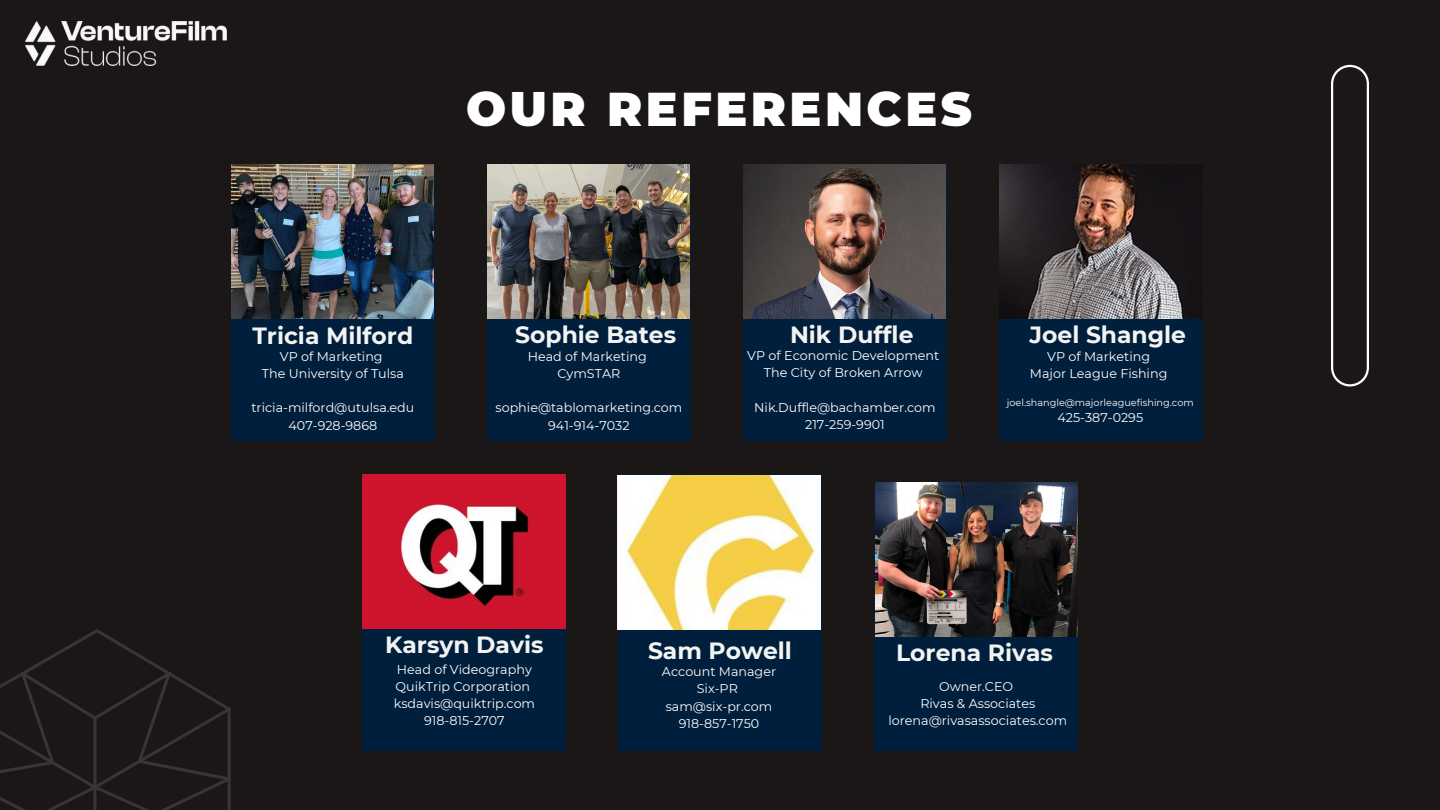
<style>
.page{position:relative;width:1440px;height:810px;background:#1c1717}
.page>*{position:absolute;margin:0;border:0;box-sizing:border-box;transform-origin:0 0}
.t1{font:900 47.3px "Montserrat";letter-spacing:.075em;color:#fff}
.t2{font:700 23.4px "Montserrat";color:#f3f4f1}
.t3{font:12.7px/17.2px "Montserrat";color:#fff;text-align:center}
.t4{font:9.7px "Montserrat";color:#fff}
</style>
<div class="page">
<div style="left:231px;top:165px;width:204px;height:276px;background:#001f3d"></div>
<img style="left:231px;top:165px;width:203px;height:153px">
<div style="left:487px;top:165px;width:204px;height:276px;background:#001f3d"></div>
<img style="left:487px;top:165px;width:203px;height:153px">
<div style="left:743px;top:165px;width:204px;height:276px;background:#001f3d"></div>
<img style="left:743px;top:165px;width:203px;height:153px">
<div style="left:999px;top:165px;width:204px;height:276px;background:#001f3d"></div>
<img style="left:1000px;top:165px;width:202px;height:153px">
<div style="left:362px;top:474px;width:204px;height:276px;background:#001f3d"></div>
<img style="left:363px;top:474px;width:202px;height:154px">
<div style="left:618px;top:474px;width:204px;height:276px;background:#001f3d"></div>
<img style="left:618px;top:476px;width:202px;height:153px">
<div style="left:874px;top:487px;width:204px;height:263px;background:#001f3d"></div>
<img style="left:875px;top:483px;width:203px;height:153px">
<img style="left:25px;top:22px;width:201px;height:43px">
<svg style="left:0;top:629px;width:231px;height:181px"></svg>
<svg style="left:1331px;top:65px;width:38px;height:322px"></svg>
<h1 class="t1" style="left:466px;top:80px;width:507px">OUR REFERENCES</h1>
<h2 class="t2" style="left:253px;top:321px;width:162px">Tricia Milford</h2>
<h3 class="t3" style="left:262px;top:347px;width:144px">VP of Marketing<br>The University of Tulsa</h3>
<h3 class="t3" style="left:251px;top:399px;width:164px">tricia-milford@utulsa.edu<br>407-928-9868</h3>
<p class="t2" style="left:515px;top:321px;width:162px">Sophie Bates</p>
<p class="t2" style="left:790px;top:321px;width:125px">Nik Duffle</p>
<h2 class="t2" style="left:1030px;top:321px;width:158px">Joel Shangle</h2>
<h3 class="t3" style="left:528px;top:347px;width:120px">Head of Marketing<br>CymSTAR</h3>
<h3 class="t3" style="left:496px;top:399px;width:188px">sophie@tablomarketing.com<br>941-914-7032</h3>
<h2 class="t3" style="left:747px;top:347px;width:194px">VP of Economic Development<br>The City of Broken Arrow</h2>
<h3 class="t3" style="left:754px;top:399px;width:183px">Nik.Duffle@bachamber.com<br>217-259-9901</h3>
<h3 class="t3" style="left:1030px;top:347px;width:139px">VP of Marketing<br>Major League Fishing</h3>
<h2 class="t4" style="left:1007px;top:397px;width:188px">joel.shangle@majorleaguefishing.com</h2>
<h2 class="t3" style="left:1057px;top:409px;width:87px">425-387-0295</h2>
<h3 class="t2" style="left:385px;top:631px;width:160px">Karsyn Davis</h3>
<h2 class="t2" style="left:648px;top:636px;width:145px">Sam Powell</h2>
<h3 class="t3" style="left:394px;top:660px;width:143px">Head of Videography<br>QuikTrip Corporation ksdavis@quiktrip.com<br>918-815-2707</h3>
<p class="t3" style="left:662px;top:663px;width:116px">Account Manager<br>Six-PR sam@six-pr.com<br>918-857-1750</p>
<h2 class="t2" style="left:896px;top:639px;width:158px">Lorena Rivas</h2>
<h3 class="t3" style="left:888px;top:678px;width:180px">Owner.CEO<br>Rivas &amp; Associates lorena@rivasassociates.com</h3>
</div>
